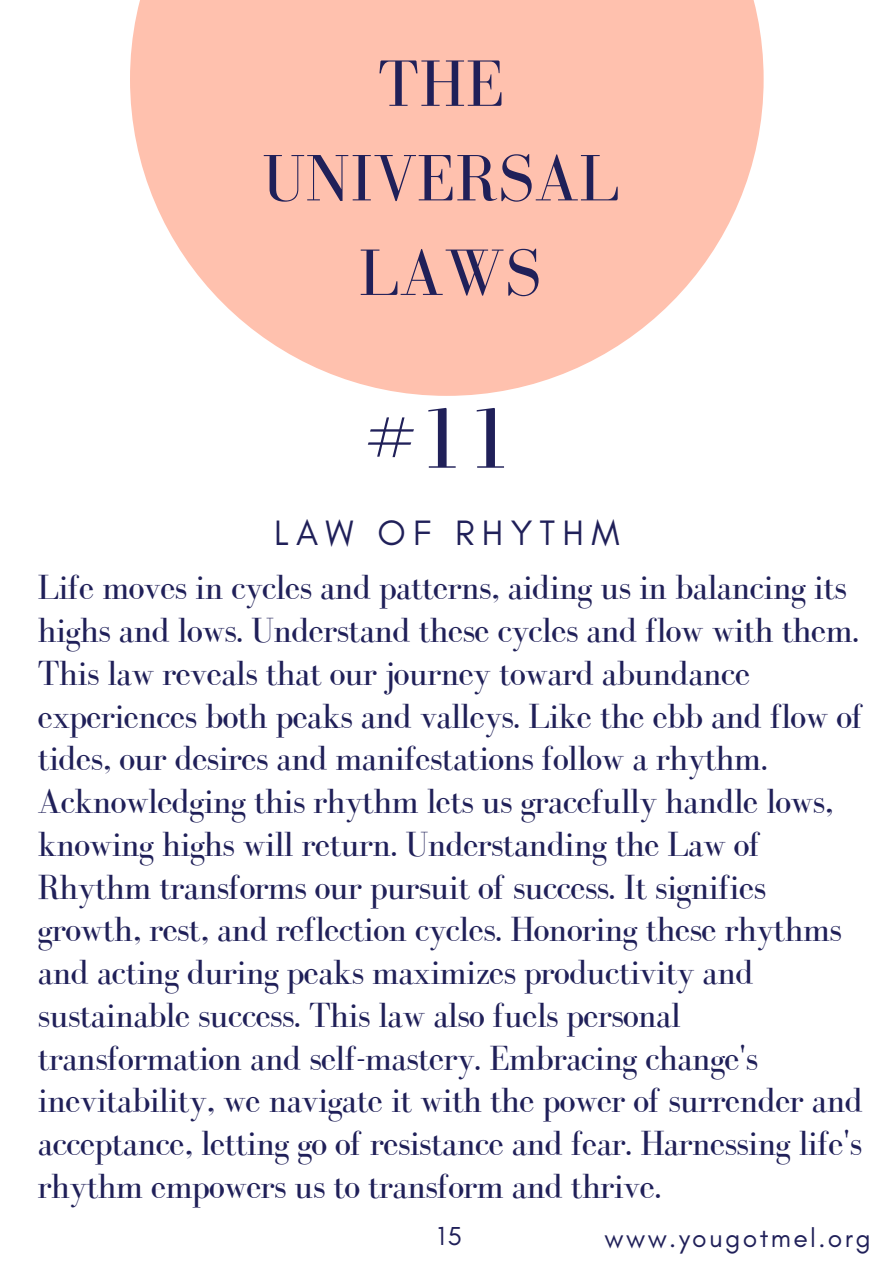
<style>
.page{position:relative;width:894px;height:1264px;background:#fff}
.page>*{position:absolute;margin:0;border:0;box-sizing:border-box;transform-origin:0 0}
.t1{font:89.85px "Bodoni FLF";color:#202059}
.t2{font:67.5px/94.5px "Bodoni FLF";color:#202059;text-align:center}
.t3{font:36px/42.8px "Bodoni FLF";letter-spacing:-.03em;color:#202059}
.t4{font:35.85px "Glacial Indifference";letter-spacing:.2em;color:#202059}
.t5{font:26.4px "Glacial Indifference";letter-spacing:.09em;color:#202059}
</style>
<div class="page">
<svg style="left:130px;top:0;width:633px;height:396px;fill:#ffc1ae"></svg>
<p class="t2" style="left:262px;top:36px;width:358px">THE<br>UNIVERSAL<br>LAWS</p>
<h2 class="t1" style="left:365px;top:389px;width:149px">#11</h2>
<p class="t4" style="left:274px;top:511px;width:347px">LAW OF RHYTHM</p>
<h1 class="t3" style="left:38px;top:565px;width:827px">Life moves in cycles and patterns, aiding us in balancing its highs and lows. Understand these cycles and flow with them.<br>This law reveals that our journey toward abundance experiences both peaks and valleys. Like the ebb and flow of tides, our desires and manifestations follow a rhythm.<br>Acknowledging this rhythm lets us gracefully handle lows, knowing highs will return. Understanding the Law of Rhythm transforms our pursuit of success. It signifies growth, rest, and reflection cycles. Honoring these rhythms and acting during peaks maximizes productivity and sustainable success. This law also fuels personal transformation and self-mastery. Embracing change's inevitability, we navigate it with the power of surrender and acceptance, letting go of resistance and fear. Harnessing life's rhythm empowers us to transform and thrive.</h1>
<h3 class="t5" style="left:437px;top:1219px;width:26px">15</h3>
<p class="t5" style="left:604px;top:1221px;width:267px">www.yougotmel.org</p>
</div>
